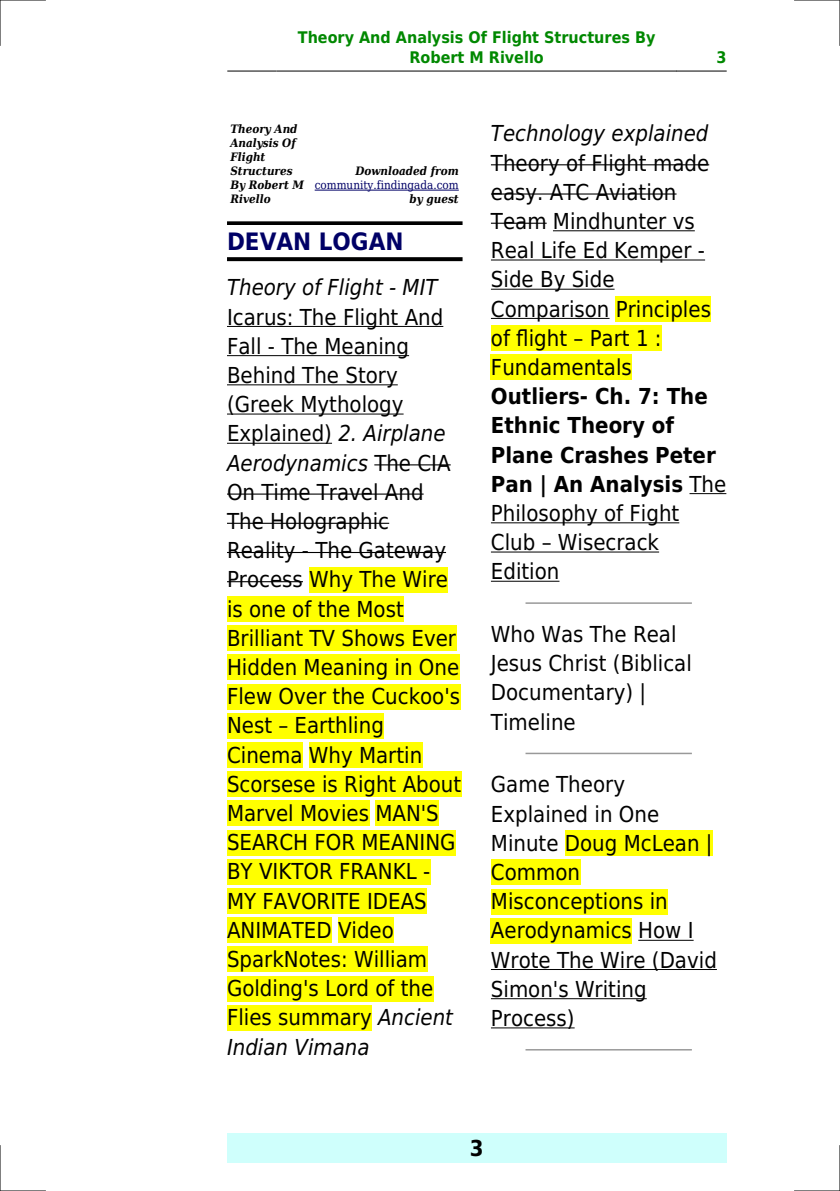
<style>
.page{position:relative;width:840px;height:1191px;background:#fff}
.page>*{position:absolute;margin:0;border:0;box-sizing:border-box;transform-origin:0 0}
.t1{font:700 24px "DejaVu Sans Condensed";color:#006}
.t2{font:22px/29.2px "DejaVu Sans Condensed";color:#000}
.t3{font:700 22px/29.2px "DejaVu Sans Condensed";color:#000}
.t4{font:italic 22px "DejaVu Sans Condensed";color:#000}
.t5{font:700 16px/19.2px "DejaVu Sans Condensed";color:#080;text-align:center}
.t6{font:italic 700 11.6px/14px "DejaVu Serif Condensed";color:#000}
.t7{font:11.6px "DejaVu Serif Condensed";color:#006}
.s1{font-style:italic}
.s2{font-weight:400}
</style>
<div class="page">
<hr style="left:227px;top:71px;width:49px;height:1px;background:#000">
<hr style="left:277px;top:71px;width:398px;height:1px;background:#000">
<hr style="left:676px;top:71px;width:49px;height:1px;background:#000">
<div style="left:227px;top:1133px;width:499px;height:29px;background:#cffffc"></div>
<hr style="left:314px;top:190px;width:144px;height:1px;background:#006">
<svg style="left:227px;top:221px;width:235px;height:4px"></svg>
<svg style="left:227px;top:257px;width:235px;height:4px"></svg>
<hr style="left:227px;top:326px;width:216px;height:1px;background:#000">
<hr style="left:227px;top:355px;width:182px;height:1px;background:#000">
<hr style="left:227px;top:384px;width:170px;height:1px;background:#000">
<hr style="left:227px;top:413px;width:176px;height:1px;background:#000">
<hr style="left:227px;top:443px;width:105px;height:1px;background:#000">
<hr style="left:374px;top:464px;width:76px;height:1px;background:#000">
<hr style="left:227px;top:493px;width:196px;height:1px;background:#000">
<hr style="left:227px;top:523px;width:162px;height:1px;background:#000">
<hr style="left:227px;top:552px;width:219px;height:1px;background:#000">
<hr style="left:227px;top:581px;width:76px;height:1px;background:#000">
<div style="left:309px;top:567px;width:139px;height:25px;background:#ff0"></div>
<div style="left:227px;top:596px;width:176px;height:26px;background:#ff0"></div>
<div style="left:227px;top:625px;width:229px;height:26px;background:#ff0"></div>
<div style="left:227px;top:654px;width:232px;height:26px;background:#ff0"></div>
<div style="left:227px;top:684px;width:233px;height:25px;background:#ff0"></div>
<div style="left:227px;top:713px;width:157px;height:25px;background:#ff0"></div>
<div style="left:227px;top:742px;width:75px;height:26px;background:#ff0"></div>
<div style="left:309px;top:742px;width:113px;height:26px;background:#ff0"></div>
<div style="left:227px;top:771px;width:234px;height:26px;background:#ff0"></div>
<div style="left:227px;top:800px;width:142px;height:26px;background:#ff0"></div>
<div style="left:375px;top:800px;width:63px;height:26px;background:#ff0"></div>
<div style="left:227px;top:830px;width:228px;height:25px;background:#ff0"></div>
<div style="left:227px;top:859px;width:203px;height:25px;background:#ff0"></div>
<div style="left:227px;top:888px;width:199px;height:26px;background:#ff0"></div>
<div style="left:227px;top:917px;width:104px;height:26px;background:#ff0"></div>
<div style="left:338px;top:917px;width:56px;height:26px;background:#ff0"></div>
<div style="left:227px;top:946px;width:200px;height:26px;background:#ff0"></div>
<div style="left:227px;top:975px;width:206px;height:26px;background:#ff0"></div>
<div style="left:227px;top:1005px;width:144px;height:25px;background:#ff0"></div>
<hr style="left:490px;top:164px;width:218px;height:1px;background:#000">
<hr style="left:490px;top:193px;width:186px;height:2px;background:#000">
<hr style="left:490px;top:223px;width:56px;height:1px;background:#000">
<hr style="left:552px;top:230px;width:142px;height:1px;background:#000">
<hr style="left:490px;top:259px;width:214px;height:1px;background:#000">
<hr style="left:490px;top:289px;width:124px;height:1px;background:#000">
<hr style="left:490px;top:318px;width:119px;height:1px;background:#000">
<div style="left:615px;top:296px;width:95px;height:26px;background:#ff0"></div>
<div style="left:490px;top:325px;width:171px;height:26px;background:#ff0"></div>
<div style="left:490px;top:354px;width:141px;height:26px;background:#ff0"></div>
<hr style="left:689px;top:493px;width:37px;height:1px;background:#000">
<hr style="left:490px;top:522px;width:189px;height:1px;background:#000">
<hr style="left:490px;top:551px;width:168px;height:1px;background:#000">
<hr style="left:490px;top:581px;width:69px;height:1px;background:#000">
<hr style="left:526px;top:602px;width:164px;height:2px;background:#999">
<hr style="left:526px;top:752px;width:164px;height:2px;background:#999">
<div style="left:564px;top:830px;width:148px;height:26px;background:#ff0"></div>
<div style="left:490px;top:859px;width:89px;height:26px;background:#ff0"></div>
<div style="left:490px;top:888px;width:177px;height:26px;background:#ff0"></div>
<div style="left:490px;top:918px;width:141px;height:25px;background:#ff0"></div>
<hr style="left:638px;top:939px;width:55px;height:1px;background:#000">
<hr style="left:490px;top:969px;width:226px;height:1px;background:#000">
<hr style="left:490px;top:998px;width:156px;height:1px;background:#000">
<hr style="left:490px;top:1027px;width:84px;height:1px;background:#000">
<hr style="left:526px;top:1049px;width:164px;height:1px;background:#999">
<hr style="left:0;top:0;width:45px;height:1px;background:#000">
<hr style="left:794px;top:0;width:45px;height:1px;background:#000">
<hr style="left:0;top:1190px;width:45px;height:1px;background:#000">
<hr style="left:794px;top:1190px;width:45px;height:1px;background:#000">
<hr style="left:0;top:0;width:1px;height:45px;background:#000">
<hr style="left:0;top:1145px;width:1px;height:46px;background:#000">
<hr style="left:839px;top:0;width:1px;height:45px;background:#000">
<hr style="left:839px;top:1145px;width:1px;height:46px;background:#000">
<p class="t5" style="left:298px;top:28px;width:359px">Theory And Analysis Of Flight Structures By<br>Robert M Rivello</p>
<p class="t5" style="left:716px;top:48px;width:12px">3</p>
<p class="t6" style="left:230px;top:122px;width:75px">Theory And<br>Analysis Of<br>Flight<br>Structures<br>By Robert M<br>Rivello</p>
<p class="t6" style="left:355px;top:164px;width:105px">Downloaded from</p>
<p class="t7" style="left:314px;top:178px;width:145px">community.findingada.com</p>
<p class="t6" style="left:409px;top:192px;width:51px">by guest</p>
<p class="t1" style="left:227px;top:227px;width:178px">DEVAN LOGAN</p>
<p class="t4" style="left:227px;top:275px;width:212px">Theory of Flight - MIT</p>
<p class="t2" style="left:227px;top:302px;width:236px">Icarus: The Flight And<br>Fall - The Meaning<br>Behind The Story (Greek Mythology<br>Explained) <span class="s1">2. Airplane<br>Aerodynamics</span> The CIA<br>On Time Travel And<br>The Holographic<br>Reality - The Gateway<br>Process Why The Wire is one of the Most<br>Brilliant TV Shows Ever<br>Hidden Meaning in One<br>Flew Over the Cuckoo's<br>Nest Earthling<br>Cinema Why Martin<br>Scorsese is Right About<br>Marvel Movies MAN'S<br>SEARCH FOR MEANING<br>BY VIKTOR FRANKL -<br>MY FAVORITE IDEAS<br>ANIMATED Video<br>SparkNotes: William<br>Golding's Lord of the<br>Flies summary <span class="s1">Ancient<br>Indian Vimana</span></p>
<p class="t4" style="left:490px;top:121px;width:219px">Technology explained</p>
<p class="t2" style="left:490px;top:148px;width:221px">Theory of Flight made easy. ATC Aviation<br>Team Mindhunter vs<br>Real Life Ed Kemper -<br>Side By Side<br>Comparison Principles of flight Part 1 :<br>Fundamentals</p>
<p class="t3" style="left:490px;top:382px;width:237px">Outliers- Ch. 7: The<br>Ethnic Theory of<br>Plane Crashes Peter<br>Pan | An Analysis <span class="s2">The<br>Philosophy of Fight<br>Club Wisecrack<br>Edition</span></p>
<p class="t2" style="left:490px;top:620px;width:202px">Who Was The Real<br>Jesus Christ (Biblical<br>Documentary) |<br>Timeline</p>
<p class="t2" style="left:490px;top:770px;width:227px">Game Theory<br>Explained in One<br>Minute Doug McLean |<br>Common<br>Misconceptions in<br>Aerodynamics How I<br>Wrote The Wire (David<br>Simon's Writing<br>Process)</p>
<p class="t3" style="left:469px;top:1133px;width:15px">3</p>
</div>
